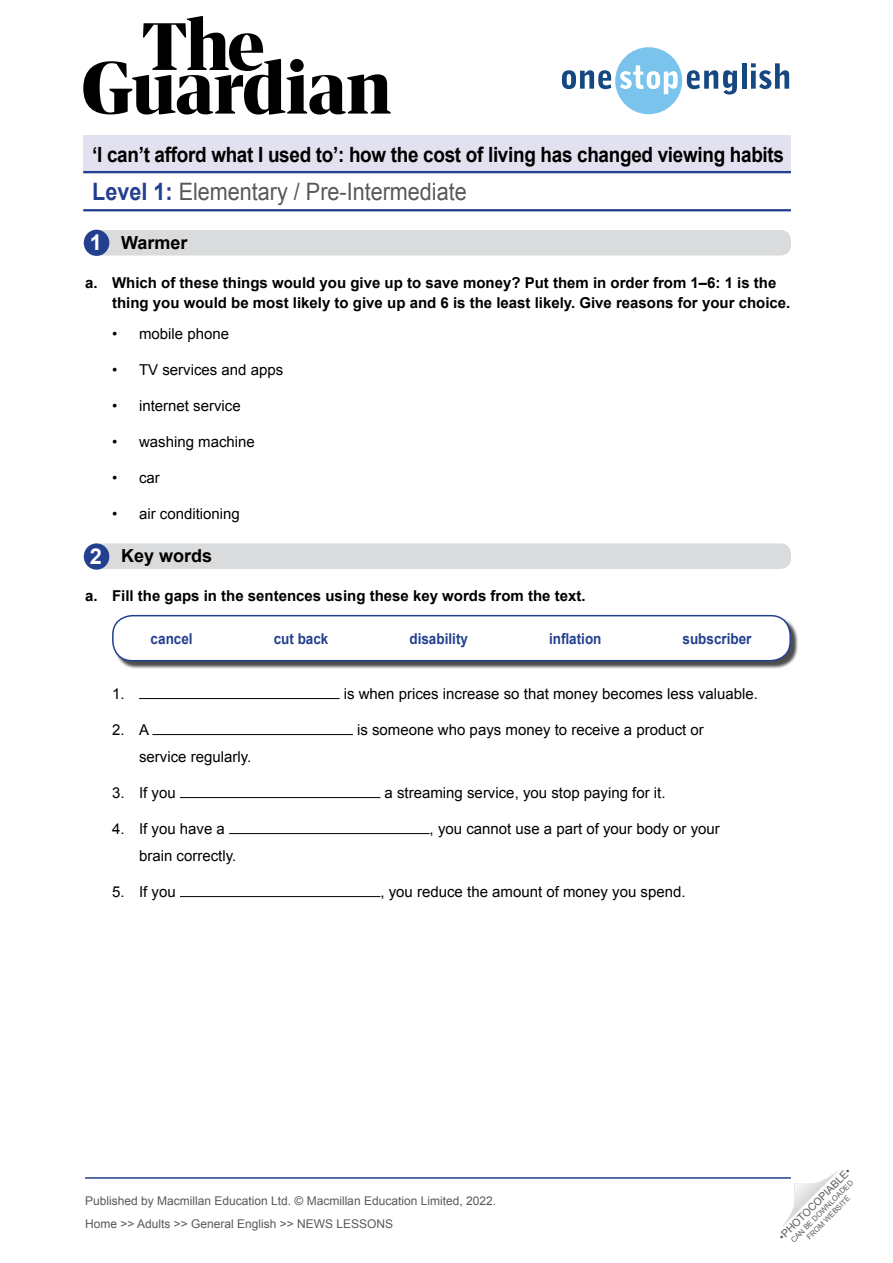
<style>
.page{position:relative;width:893px;height:1263px;background:#fff}
.page>*{position:absolute;margin:0;border:0;box-sizing:border-box;transform-origin:0 0}
.t1{font:24px "Arial";color:#58585a;scale:.9 1}
.WS__Exercise_title{font:700 21.9px "Arial";color:#fff}
.t2{font:700 21px "Arial";letter-spacing:-.015em;color:#000;scale:.9 1}
.WS__Exercise_title-2{font:700 18px "Arial";color:#000}
.t3{font:15px "Arial";color:#000}
.t4{font:700 15px/19.5px "Arial";color:#000}
.TN__Body_text{font:700 15px "Arial";color:#23408f;scale:.9 1}
.t5{font:12px/23px "Arial";color:#58595b}
.t6{font:10.5px "Arial";color:#58595b}
.t7{font:7.5px/9px "Arial";color:#58595b;text-align:center}
.s1{font-weight:700;color:#23408f}
</style>
<div class="page">
<svg style="left:783px;top:1171px;width:55px;height:55px"></svg>
<svg style="left:83px;top:16px;width:308px;height:99px"></svg>
<svg style="left:562px;top:47px;width:175px;height:67px"></svg>
<hr style="left:742px;top:63px;width:4px;height:26px;background:#154780">
<svg style="left:751px;top:63px;width:38px;height:26px"></svg>
<hr style="left:85px;top:1177px;width:706px;height:2px;background:#23408f">
<div style="left:83px;top:136px;width:708px;height:37px;background:#e1e1ef"></div>
<hr style="left:83px;top:171px;width:708px;height:2px;background:#23408f">
<hr style="left:83px;top:209px;width:708px;height:2px;background:#23408f">
<div style="left:85px;top:230px;width:706px;height:26px;background:#dadbdc;border-radius:10px"></div>
<div style="left:84px;top:230px;width:25px;height:26px;background:#23408f;border-radius:50%"></div>
<div style="left:85px;top:543px;width:706px;height:26px;background:#dadbdc;border-radius:10px"></div>
<div style="left:84px;top:543px;width:25px;height:27px;background:#23408f;border-radius:50%"></div>
<div style="left:114px;top:616px;width:684px;height:53px;background:#000;opacity:.7"></div>
<div style="left:113px;top:616px;width:677px;height:45px;background:#fff;border-radius:20px"></div>
<div style="left:112px;top:615px;width:679px;height:46px;border:2px solid #23408f;border-radius:20px"></div>
<hr style="left:139px;top:698px;width:201px;height:1px;background:#000">
<hr style="left:152px;top:734px;width:201px;height:1px;background:#000">
<hr style="left:180px;top:797px;width:200px;height:1px;background:#000">
<hr style="left:229px;top:833px;width:201px;height:1px;background:#000">
<hr style="left:180px;top:896px;width:200px;height:1px;background:#000">
<h3 class="t2" style="left:92px;top:141px;width:770px">‘I can’t afford what I used to’: how the cost of living has changed viewing habits</h3>
<h1 class="t1" style="left:92px;top:176px;width:418px"><span class="s1">Level 1:</span> Elementary / Pre-Intermediate</h1>
<p class="WS__Exercise_title" style="left:90px;top:228px;width:14px">1</p>
<p class="WS__Exercise_title-2" style="left:121px;top:231px;width:68px">Warmer</p>
<p class="t4" style="left:112px;top:273px;width:680px;text-indent:-27px">a. Which of these things would you give up to save money? Put them in order from 1–6: 1 is the thing you would be most likely to give up and 6 is the least likely. Give reasons for your choice.</p>
<p class="t3" style="left:112px;top:324px;width:119px">• mobile phone</p>
<p class="t3" style="left:112px;top:360px;width:173px">• TV services and apps</p>
<p class="t3" style="left:112px;top:396px;width:130px">• internet service</p>
<p class="t3" style="left:112px;top:432px;width:144px">• washing machine</p>
<p class="t3" style="left:112px;top:468px;width:49px">• car</p>
<p class="t3" style="left:112px;top:504px;width:129px">• air conditioning</p>
<p class="WS__Exercise_title-2" style="left:121px;top:544px;width:93px">Key words</p>
<p class="t4" style="left:85px;top:587px;width:502px">a. Fill the gaps in the sentences using these key words from the text.</p>
<p class="TN__Body_text" style="left:151px;top:628px;width:48px">cancel</p>
<p class="TN__Body_text" style="left:274px;top:628px;width:62px">cut back</p>
<p class="TN__Body_text" style="left:409px;top:628px;width:67px">disability</p>
<p class="TN__Body_text" style="left:549px;top:628px;width:60px">inflation</p>
<p class="TN__Body_text" style="left:682px;top:628px;width:78px">subscriber</p>
<p class="WS__Exercise_title" style="left:90px;top:541px;width:14px">2</p>
<p class="t3" style="left:112px;top:684px;width:14px">1.</p>
<p class="t3" style="left:344px;top:684px;width:416px">is when prices increase so that money becomes less valuable.</p>
<p class="t3" style="left:112px;top:720px;width:39px">2. A</p>
<p class="t3" style="left:357px;top:720px;width:348px">is someone who pays money to receive a product or</p>
<p class="t3" style="left:139px;top:747px;width:114px">service regularly.</p>
<p class="t3" style="left:112px;top:783px;width:65px">3. If you</p>
<p class="t3" style="left:385px;top:783px;width:282px">a streaming service, you stop paying for it.</p>
<p class="t3" style="left:112px;top:819px;width:114px">4. If you have a</p>
<p class="t3" style="left:430px;top:819px;width:292px">, you cannot use a part of your body or your</p>
<p class="t3" style="left:139px;top:846px;width:99px">brain correctly.</p>
<p class="t3" style="left:112px;top:882px;width:65px">5. If you</p>
<p class="t3" style="left:380px;top:882px;width:307px">, you reduce the amount of money you spend.</p>
<p class="t5" style="left:85px;top:1189px;width:413px">Published by Macmillan Education Ltd. © Macmillan Education Limited, 2022.<br>Home &gt;&gt; Adults &gt;&gt; General English &gt;&gt; NEWS LESSONS</p>
<p class="t6" style="left:776px;top:1233px;width:99px;rotate:-45deg">•PHOTOCOPIABLE•</p>
<p class="t7" style="left:789px;top:1238px;width:86px;rotate:-45deg">CAN BE DOWNLOADED<br>FROM WEBSITE</p>
</div>
